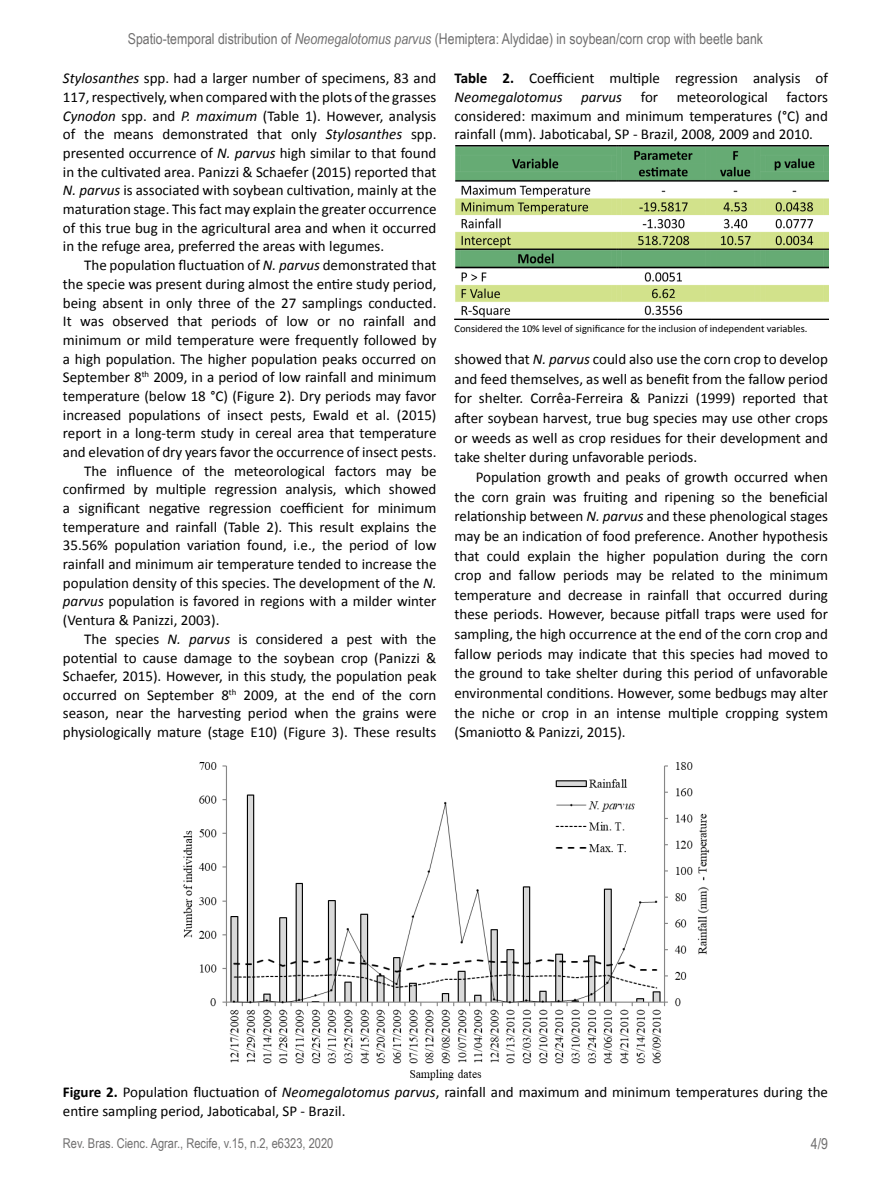
<style>
.page{position:relative;width:891px;height:1188px;background:#fff}
.page>*{position:absolute;margin:0;border:0;box-sizing:border-box;transform-origin:0 0}
.t1{font:15px/19.6px "Calibri";color:#000;text-align:justify}
.t2{font:15px "Arial Narrow";color:#706f6f}
.t3{font:13.5px "Arial Narrow";color:#706f6f}
.t4{font:10.5px "Calibri";color:#000}
.s1{font-style:italic}
.s2{font-weight:700}
</style>
<div class="page">
<img style="left:183px;top:762px;width:526px;height:319px">
<img style="left:454px;top:146px;width:374px;height:173px">
<p class="t2" style="left:128px;top:28px;width:637px">Spatio-temporal distribution of <span class="s1">Neomegalotomus parvus</span> (Hemiptera: Alydidae) in soybean/corn crop with beetle bank</p>
<p class="t1" style="left:63px;top:69px;width:375px;line-height:18.8px"><span class="s1">Stylosanthes</span> spp. had a larger number of specimens, 83 and 117, respectively, when compared with the plots of the grasses <span class="s1">Cynodon</span> spp. and <span class="s1">P. maximum</span> (Table 1). However, analysis of the means demonstrated that only <span class="s1">Stylosanthes</span> spp. presented occurrence of <span class="s1">N. parvus</span> high similar to that found in the cultivated area. Panizzi &amp; Schaefer (2015) reported that <span class="s1">N. parvus</span> is associated with soybean cultivation, mainly at the maturation stage. This fact may explain the greater occurrence of this true bug in the agricultural area and when it occurred in the refuge area, preferred the areas with legumes.</p>
<p class="t1" style="left:84px;top:255px;width:354px">The population fluctuation of <span class="s1">N. parvus</span> demonstrated that</p>
<p class="t1" style="left:63px;top:274px;width:375px">the specie was present during almost the entire study period,</p>
<p class="t1" style="left:63px;top:293px;width:375px">being absent in only three of the 27 samplings conducted.</p>
<p class="t1" style="left:63px;top:311px;width:375px">It was observed that periods of low or no rainfall and</p>
<p class="t1" style="left:63px;top:330px;width:375px">minimum or mild temperature were frequently followed by</p>
<p class="t1" style="left:63px;top:349px;width:375px">a high population. The higher population peaks occurred on</p>
<p class="t1" style="left:63px;top:367px;width:375px">September 8<sup>th</sup> 2009, in a period of low rainfall and minimum</p>
<p class="t1" style="left:63px;top:386px;width:375px">temperature (below 18 °C) (Figure 2). Dry periods may favor</p>
<p class="t1" style="left:63px;top:405px;width:375px">increased populations of insect pests, Ewald et al. (2015)</p>
<p class="t1" style="left:63px;top:423px;width:375px">report in a long-term study in cereal area that temperature</p>
<p class="t1" style="left:63px;top:442px;width:375px">and elevation of dry years favor the occurrence of insect pests.</p>
<p class="t1" style="left:84px;top:461px;width:354px">The influence of the meteorological factors may be</p>
<p class="t1" style="left:63px;top:480px;width:375px">confirmed by multiple regression analysis, which showed</p>
<p class="t1" style="left:63px;top:498px;width:375px">a significant negative regression coefficient for minimum</p>
<p class="t1" style="left:63px;top:517px;width:375px">temperature and rainfall (Table 2). This result explains the</p>
<p class="t1" style="left:63px;top:536px;width:375px">35.56% population variation found, i.e., the period of low</p>
<p class="t1" style="left:63px;top:554px;width:375px">rainfall and minimum air temperature tended to increase the</p>
<p class="t1" style="left:63px;top:573px;width:375px">population density of this species. The development of the <span class="s1">N.</span></p>
<p class="t1" style="left:63px;top:592px;width:375px"><span class="s1">parvus</span> population is favored in regions with a milder winter</p>
<p class="t1" style="left:63px;top:610px;width:158px">(Ventura &amp; Panizzi, 2003).</p>
<p class="t1" style="left:84px;top:629px;width:354px">The species <span class="s1">N. parvus</span> is considered a pest with the</p>
<p class="t1" style="left:63px;top:648px;width:375px">potential to cause damage to the soybean crop (Panizzi &amp;</p>
<p class="t1" style="left:63px;top:666px;width:375px">Schaefer, 2015). However, in this study, the population peak</p>
<p class="t1" style="left:63px;top:685px;width:375px">occurred on September 8<sup>th</sup> 2009, at the end of the corn</p>
<p class="t1" style="left:63px;top:704px;width:375px">season, near the harvesting period when the grains were</p>
<p class="t1" style="left:63px;top:723px;width:375px">physiologically mature (stage E10) (Figure 3). These results</p>
<p class="t1" style="left:454px;top:69px;width:375px;line-height:18.8px"><span class="s2">Table 2.</span> Coefficient multiple regression analysis of <span class="s1">Neomegalotomus parvus</span> for meteorological factors considered: maximum and minimum temperatures (°C) and rainfall (mm). Jaboticabal, SP - Brazil, 2008, 2009 and 2010.</p>
<p class="t4" style="left:454px;top:321px;width:355px">Considered the 10% level of significance for the inclusion of independent variables.</p>
<p class="t1" style="left:455px;top:349px;width:375px">showed that <span class="s1">N. parvus</span> could also use the corn crop to develop and feed themselves, as well as benefit from the fallow period for shelter. Corrêa-Ferreira &amp; Panizzi (1999) reported that after soybean harvest, true bug species may use other crops or weeds as well as crop residues for their development and take shelter during unfavorable periods.</p>
<p class="t1" style="left:455px;top:467px;width:375px;text-indent:21px">Population growth and peaks of growth occurred when the corn grain was fruiting and ripening so the beneficial relationship between <span class="s1">N. parvus</span> and these phenological stages may be an indication of food preference. Another hypothesis that could explain the higher population during the corn crop and fallow periods may be related to the minimum temperature and decrease in rainfall that occurred during these periods. However, because pitfall traps were used for sampling, the high occurrence at the end of the corn crop and fallow periods may indicate that this species had moved to the ground to take shelter during this period of unfavorable environmental conditions. However, some bedbugs may alter the niche or crop in an intense multiple cropping system (Smaniotto &amp; Panizzi, 2015).</p>
<p class="t1" style="left:63px;top:1083px;width:767px;line-height:18.8px"><span class="s2">Figure 2.</span> Population fluctuation of <span class="s1">Neomegalotomus parvus</span>, rainfall and maximum and minimum temperatures during the entire sampling period, Jaboticabal, SP - Brazil.</p>
<p class="t3" style="left:63px;top:1134px;width:272px">Rev. Bras. Cienc. Agrar., Recife, v.15, n.2, e6323, 2020</p>
<p class="t2" style="left:811px;top:1133px;width:19px">4/9</p>
</div>
